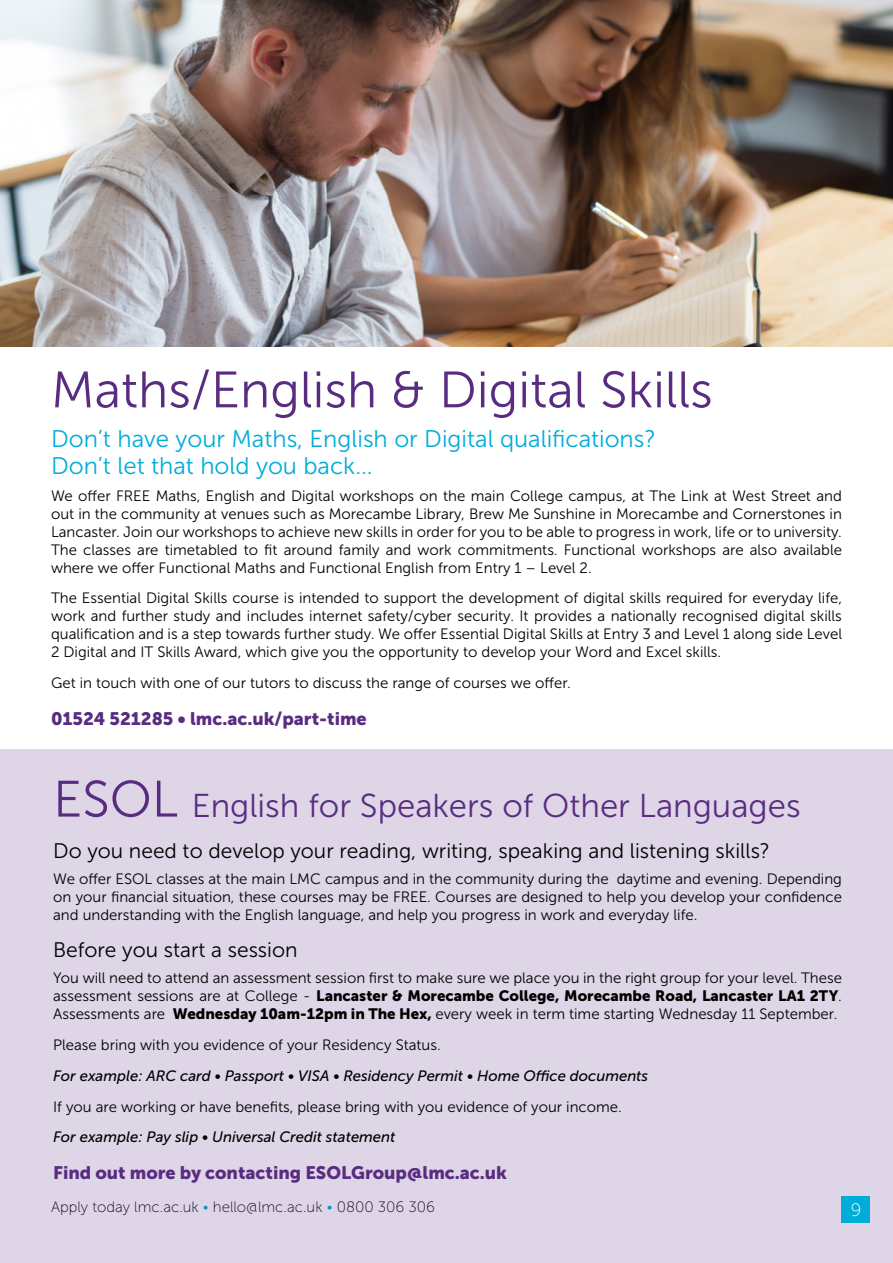
<style>
.page{position:relative;width:893px;height:1263px;background:#fff}
.page>*{position:absolute;margin:0;border:0;box-sizing:border-box;transform-origin:0 0}
.t1{font:51px "Museo Sans 300";color:#592c82}
.t2{font:33px "Museo Sans 300";color:#592c82}
.t3{font:24px/27px "Museo Sans 300";color:#00acd8}
.t4{font:21px "Museo Sans 300";color:#000}
.t5{font:18px "Museo Sans 900";color:#592c82}
.t6{font:18px "Museo Sans 100";color:#fff}
.t7{font:15px/18px "Museo Sans 300";color:#000;text-align:justify}
.t8{font:italic 15px "Museo Sans 500";color:#000}
.t9{font:15px "Museo Sans 900";color:#000}
.t10{font:15px "Museo Sans 100";color:#000}
.s1{font-size:51px}
.s2{font-family:"Museo Sans 300"}
.s3{font-family:"Museo Sans 900"}
.s4{color:#00acd8}
</style>
<div class="page">
<div style="left:0;top:749px;width:893px;height:514px;background:#ded5e6"></div>
<img style="left:0;top:0;width:893px;height:347px">
<div style="left:841px;top:1196px;width:29px;height:26px;background:#00acd8"></div>
<h1 class="t1" style="left:51px;top:362px;width:663px">Maths/English &amp; Digital Skills</h1>
<h3 class="t3" style="left:51px;top:425px;width:606px">Don’t have your Maths, English or Digital qualifications?<br>Don’t let that hold you back…</h3>
<p class="t7" style="left:51px;top:486px;width:792px">We offer FREE Maths, English and Digital workshops on the main College campus, at The Link at West Street and out in the community at venues such as Morecambe Library, Brew Me Sunshine in Morecambe and Cornerstones in Lancaster. Join our workshops to achieve new skills in order for you to be able to progress in work, life or to university.<br>The classes are timetabled to fit around family and work commitments. Functional workshops are also available where we offer Functional Maths and Functional English from Entry 1 – Level 2.</p>
<p class="t7" style="left:51px;top:589px;width:792px">The Essential Digital Skills course is intended to support the development of digital skills required for everyday life, work and further study and includes internet safety/cyber security. It provides a nationally recognised digital skills qualification and is a step towards further study. We offer Essential Digital Skills at Entry 3 and Level 1 along side Level 2 Digital and IT Skills Award, which give you the opportunity to develop your Word and Excel skills.</p>
<p class="t7" style="left:51px;top:674px;width:521px">Get in touch with one of our tutors to discuss the range of courses we offer.</p>
<p class="t5" style="left:51px;top:708px;width:317px">01524 521285 • lmc.ac.uk/part-time</p>
<h2 class="t2" style="left:53px;top:787px;width:749px"><span class="s1">ESOL</span> English for Speakers of Other Languages</h2>
<h3 class="t4" style="left:53px;top:839px;width:718px">Do you need to develop your reading, writing, speaking and listening skills?</h3>
<p class="t7" style="left:53px;top:870px;width:790px">We offer ESOL classes at the main LMC campus and in the community during the daytime and evening. Depending on your financial situation, these courses may be FREE. Courses are designed to help you develop your confidence and understanding with the English language, and help you progress in work and everyday life.</p>
<h3 class="t4" style="left:53px;top:938px;width:246px">Before you start a session</h3>
<p class="t7" style="left:53px;top:969px;width:790px">You will need to attend an assessment session first to make sure we place you in the right group for your level. These</p>
<p class="t9" style="left:53px;top:987px;width:790px"><span class="s2">assessment sessions are at College -</span> Lancaster &amp; Morecambe College, Morecambe Road, Lancaster LA1 2TY<span class="s2">.</span></p>
<p class="t7" style="left:53px;top:999px;width:786px;line-height:30.8px">Assessments are <span class="s3">Wednesday 10am-12pm in The Hex,</span> every week in term time starting Wednesday 11 September.<br>Please bring with you evidence of your Residency Status.</p>
<p class="t8" style="left:53px;top:1067px;width:597px">For example: ARC card • Passport • VISA • Residency Permit • Home Office documents</p>
<p class="t7" style="left:53px;top:1097px;width:570px">If you are working or have benefits, please bring with you evidence of your income.</p>
<p class="t8" style="left:53px;top:1129px;width:344px">For example: Pay slip • Universal Credit statement</p>
<p class="t5" style="left:53px;top:1163px;width:455px">Find out more by contacting ESOLGroup@lmc.ac.uk</p>
<p class="t10" style="left:51px;top:1199px;width:386px">Apply today lmc.ac.uk <span class="s4">•</span> hello@lmc.ac.uk <span class="s4">•</span> 0800 306 306</p>
<p class="t6" style="left:851px;top:1200px;width:12px">9</p>
</div>
